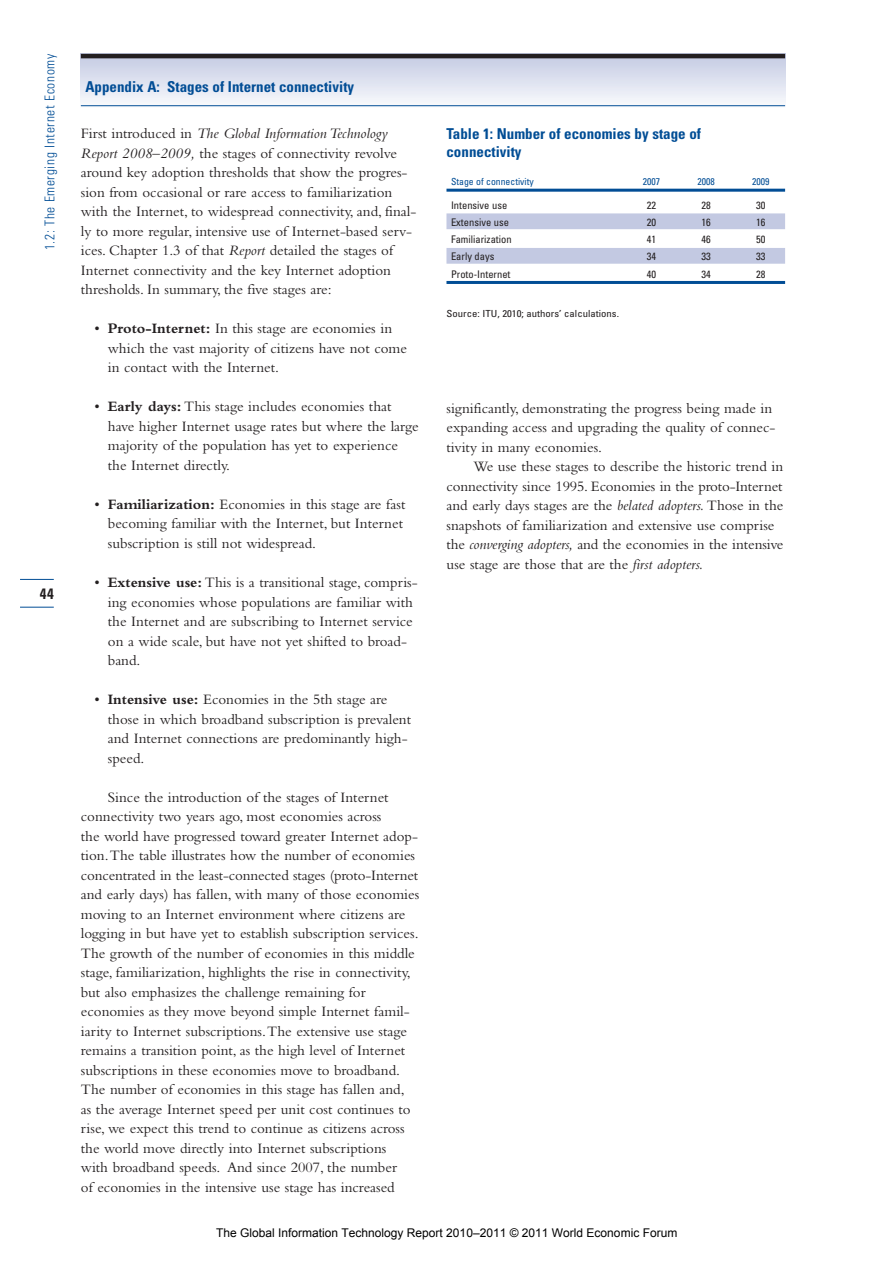
<style>
.page{position:relative;width:893px;height:1263px;background:#fff}
.page>*{position:absolute;margin:0;border:0;box-sizing:border-box;transform-origin:0 0}
.t1{font:15px/19.5px "Bembo";color:#231f20}
.t2{font:700 condensed 15px/18px "Univers";color:#014d95}
.t3{font:700 condensed 15px "Univers";color:#231f20}
.t4{font:300 condensed 13.5px "Univers";letter-spacing:.045em;color:#014d95}
.t5{font:12px "Arial";color:#000}
.t6{font:condensed 10.5px "Univers";color:#231f20}
.t7{font:condensed 9.75px "Univers";color:#231f20;scale:1.1 1}
.t8{font:condensed 9.75px "Univers";color:#014d95}
.s1{font-style:italic}
.s2{font-weight:700}
</style>
<div class="page">
<hr style="left:20px;top:579px;width:34px;height:1px;background:#014d95">
<hr style="left:20px;top:607px;width:34px;height:1px;background:#014d95">
<svg style="left:81px;top:58px;width:704px;height:49px"></svg>
<hr style="left:81px;top:54px;width:704px;height:4px;background:#231f20">
<hr style="left:81px;top:105px;width:704px;height:1px;background:#014d95">
<hr style="left:446px;top:189px;width:339px;height:3px;background:#014d95">
<div style="left:446px;top:213px;width:339px;height:16px;background:#c3c9e2"></div>
<div style="left:446px;top:248px;width:339px;height:16px;background:#c3c9e2"></div>
<hr style="left:446px;top:281px;width:339px;height:3px;background:#014d95">
<p class="t4" style="left:45px;top:250px;width:198px;rotate:-90deg">1.2: The Emerging Internet Economy</p>
<p class="t3" style="left:40px;top:588px;width:15px">44</p>
<p class="t2" style="left:85px;top:79px;width:270px">Appendix A: Stages of Internet connectivity</p>
<p class="t1" style="left:81px;top:125px;width:337px">First introduced in <span class="s1">The Global Information Technology Report 2008–2009,</span> the stages of connectivity revolve around key adoption thresholds that show the progres&shy;sion from occasional or rare access to familiarization with the Internet, to widespread connectivity, and, final&shy;ly to more regular, intensive use of Internet-based serv&shy;ices. Chapter 1.3 of that <span class="s1">Report</span> detailed the stages of Internet connectivity and the key Internet adoption thresholds. In summary, the five stages are:</p>
<p class="t1" style="left:108px;top:320px;width:301px;text-indent:-13px">• <span class="s2">Proto-Internet:</span> In this stage are economies in which the vast majority of citizens have not come in contact with the Internet.</p>
<p class="t1" style="left:108px;top:398px;width:312px;text-indent:-14px">• <span class="s2">Early days:</span> This stage includes economies that have higher Internet usage rates but where the large majority of the population has yet to experience the Internet directly.</p>
<p class="t1" style="left:108px;top:496px;width:299px;text-indent:-13px">• <span class="s2">Familiarization:</span> Economies in this stage are fast becoming familiar with the Internet, but Internet subscription is still not widespread.</p>
<p class="t1" style="left:108px;top:574px;width:311px;text-indent:-14px">• <span class="s2">Extensive use:</span> This is a transitional stage, compris&shy;ing economies whose populations are familiar with the Internet and are subscribing to Internet service on a wide scale, but have not yet shifted to broad&shy;band.</p>
<p class="t1" style="left:108px;top:691px;width:305px;text-indent:-14px">• <span class="s2">Intensive use:</span> Economies in the 5th stage are those in which broadband subscription is prevalent and Internet connections are predominantly high&shy;speed.</p>
<p class="t1" style="left:81px;top:788px;width:340px;text-indent:27px">Since the introduction of the stages of Internet connectivity two years ago, most economies across<br>the world have progressed toward greater Internet adop&shy;tion. The table illustrates how the number of economies concentrated in the least-connected stages (proto-Internet and early days) has fallen, with many of those economies moving to an Internet environment where citizens are logging in but have yet to establish subscription services.<br>The growth of the number of economies in this middle stage, familiarization, highlights the rise in connectivity, but also emphasizes the challenge remaining for economies as they move beyond simple Internet famil&shy;iarity to Internet subscriptions. The extensive use stage remains a transition point, as the high level of Internet subscriptions in these economies move to broadband.<br>The number of economies in this stage has fallen and,<br>as the average Internet speed per unit cost continues to rise, we expect this trend to continue as citizens across the world move directly into Internet subscriptions<br>with broadband speeds. And since 2007, the number<br>of economies in the intensive use stage has increased</p>
<p class="t2" style="left:446px;top:126px;width:256px">Table 1: Number of economies by stage of connectivity</p>
<p class="t8" style="left:451px;top:178px;width:84px">Stage of connectivity</p>
<p class="t8" style="left:643px;top:178px;width:19px">2007</p>
<p class="t8" style="left:697px;top:178px;width:19px">2008</p>
<p class="t8" style="left:752px;top:178px;width:19px">2009</p>
<p class="t6" style="left:451px;top:201px;width:58px">Intensive use</p>
<p class="t6" style="left:647px;top:201px;width:11px">22</p>
<p class="t6" style="left:701px;top:201px;width:11px">28</p>
<p class="t6" style="left:756px;top:201px;width:11px">30</p>
<p class="t6" style="left:451px;top:218px;width:59px">Extensive use</p>
<p class="t6" style="left:647px;top:218px;width:11px">20</p>
<p class="t6" style="left:701px;top:218px;width:11px">16</p>
<p class="t6" style="left:756px;top:218px;width:11px">16</p>
<p class="t6" style="left:451px;top:236px;width:62px">Familiarization</p>
<p class="t6" style="left:647px;top:236px;width:11px">41</p>
<p class="t6" style="left:701px;top:236px;width:11px">46</p>
<p class="t6" style="left:756px;top:236px;width:11px">50</p>
<p class="t6" style="left:451px;top:253px;width:45px">Early days</p>
<p class="t6" style="left:647px;top:253px;width:11px">34</p>
<p class="t6" style="left:701px;top:253px;width:11px">33</p>
<p class="t6" style="left:756px;top:253px;width:11px">33</p>
<p class="t6" style="left:451px;top:270px;width:61px">Proto-Internet</p>
<p class="t6" style="left:647px;top:270px;width:11px">40</p>
<p class="t6" style="left:701px;top:270px;width:11px">34</p>
<p class="t6" style="left:756px;top:270px;width:11px">28</p>
<p class="t7" style="left:446px;top:310px;width:158px">Source: ITU, 2010; authors’ calculations.</p>
<p class="t1" style="left:446px;top:399px;width:330px">significantly, demonstrating the progress being made in expanding access and upgrading the quality of connec&shy;tivity in many economies.</p>
<p class="t1" style="left:446px;top:458px;width:338px;text-indent:27px">We use these stages to describe the historic trend in connectivity since 1995. Economies in the proto-Internet and early days stages are the <span class="s1">belated adopters.</span> Those in the snapshots of familiarization and extensive use comprise the <span class="s1">converging adopters,</span> and the economies in the intensive use stage are those that are the <span class="s1">first adopters.</span></p>
<p class="t5" style="left:216px;top:1225px;width:463px">The Global Information Technology Report 2010–2011 © 2011 World Economic Forum</p>
</div>
